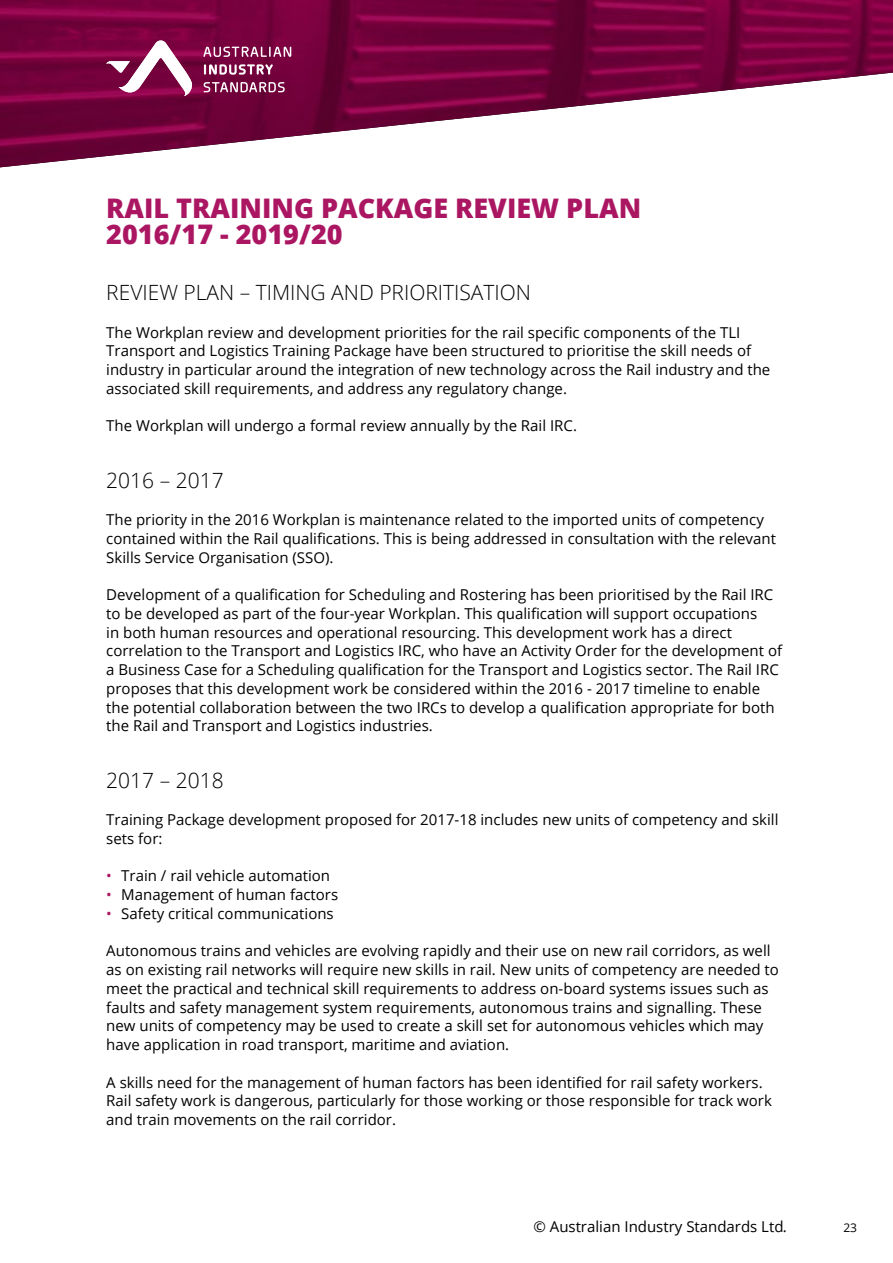
<style>
.page{position:relative;width:893px;height:1263px;background:#fff}
.page>*{position:absolute;margin:0;border:0;box-sizing:border-box;transform-origin:0 0}
.t1{font:800 27px/26.4px "Open Sans";color:#ab1662}
.t2{font:300 21px "Open Sans";color:#000}
.t3{font:15px/18.8px "Open Sans";color:#000}
.t4{font:12px "Open Sans";color:#000}
.s1{color:#ab1662}
</style>
<div class="page">
<img style="left:0;top:0;width:893px;height:168px">
<svg style="left:106px;top:40px;width:87px;height:58px"></svg>
<svg style="left:203px;top:47px;width:88px;height:10px"></svg>
<svg style="left:204px;top:64px;width:69px;height:11px"></svg>
<svg style="left:204px;top:82px;width:81px;height:10px"></svg>
<h1 class="t1" style="left:106px;top:193px;width:536px">RAIL TRAINING PACKAGE REVIEW PLAN<br>2016/17 - 2019/20</h1>
<h2 class="t2" style="left:106px;top:278px;width:426px">REVIEW PLAN – TIMING AND PRIORITISATION</h2>
<p class="t3" style="left:106px;top:322px;width:666px">The Workplan review and development priorities for the rail specific components of the TLI Transport and Logistics Training Package have been structured to prioritise the skill needs of industry in particular around the integration of new technology across the Rail industry and the associated skill requirements, and address any regulatory change.</p>
<p class="t3" style="left:106px;top:416px;width:472px">The Workplan will undergo a formal review annually by the Rail IRC.</p>
<h2 class="t2" style="left:106px;top:465px;width:119px">2016 – 2017</h2>
<p class="t3" style="left:106px;top:510px;width:671px">The priority in the 2016 Workplan is maintenance related to the imported units of competency contained within the Rail qualifications. This is being addressed in consultation with the relevant<br>Skills Service Organisation (SSO).</p>
<p class="t3" style="left:106px;top:585px;width:677px">Development of a qualification for Scheduling and Rostering has been prioritised by the Rail IRC to be developed as part of the four-year Workplan. This qualification will support occupations<br>in both human resources and operational resourcing. This development work has a direct correlation to the Transport and Logistics IRC, who have an Activity Order for the development of a Business Case for a Scheduling qualification for the Transport and Logistics sector. The Rail IRC proposes that this development work be considered within the 2016 - 2017 timeline to enable the potential collaboration between the two IRCs to develop a qualification appropriate for both the Rail and Transport and Logistics industries.</p>
<h2 class="t2" style="left:106px;top:765px;width:119px">2017 – 2018</h2>
<p class="t3" style="left:106px;top:810px;width:674px">Training Package development proposed for 2017-18 includes new units of competency and skill sets for:</p>
<p class="t3" style="left:106px;top:866px;width:225px"><span class="s1">•</span> Train / rail vehicle automation</p>
<p class="t3" style="left:106px;top:885px;width:233px"><span class="s1">•</span> Management of human factors</p>
<p class="t3" style="left:106px;top:904px;width:229px"><span class="s1">•</span> Safety critical communications</p>
<p class="t3" style="left:106px;top:941px;width:674px">Autonomous trains and vehicles are evolving rapidly and their use on new rail corridors, as well as on existing rail networks will require new skills in rail. New units of competency are needed to meet the practical and technical skill requirements to address on-board systems issues such as faults and safety management system requirements, autonomous trains and signalling. These new units of competency may be used to create a skill set for autonomous vehicles which may have application in road transport, maritime and aviation.</p>
<p class="t3" style="left:106px;top:1072px;width:667px">A skills need for the management of human factors has been identified for rail safety workers.<br>Rail safety work is dangerous, particularly for those working or those responsible for track work and train movements on the rail corridor.</p>
<p class="t3" style="left:533px;top:1217px;width:255px">© Australian Industry Standards Ltd.</p>
<p class="t4" style="left:843px;top:1219px;width:15px">23</p>
</div>
